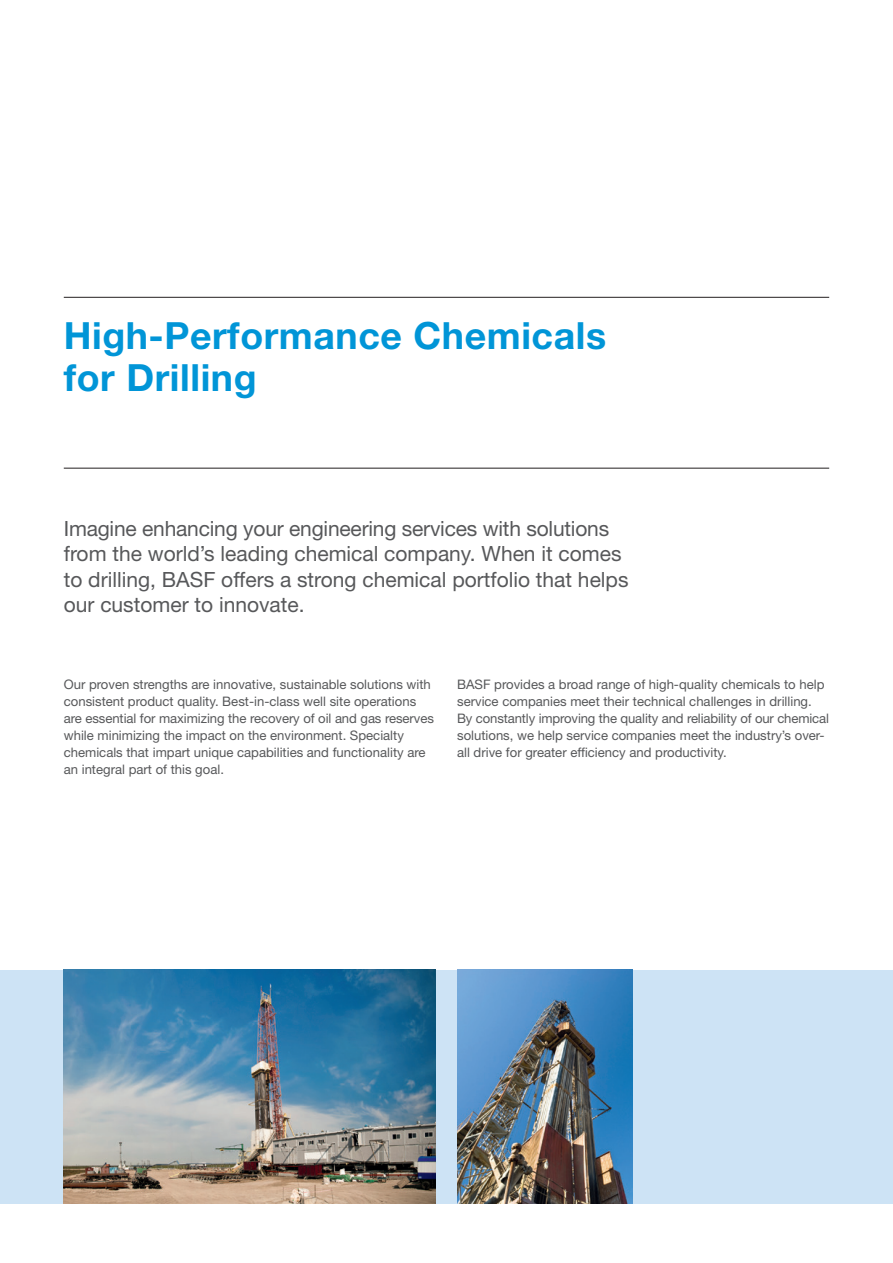
<style>
.page{position:relative;width:893px;height:1263px;background:#fff}
.page>*{position:absolute;margin:0;border:0;box-sizing:border-box;transform-origin:0 0}
.t1{font:700 37.5px/42.5px "Helvetica Neue LT Std";letter-spacing:.015em;color:#0195d7}
.t2{font:21px/25.5px "Helvetica Neue LT Std";color:#57585a}
.t3{font:13.2px/17px "Helvetica Neue LT Std";color:#57585a}
</style>
<div class="page">
<hr style="left:64px;top:297px;width:765px;height:1px;background:#231f20">
<hr style="left:64px;top:468px;width:765px;height:1px;background:#231f20">
<div style="left:0;top:969px;width:893px;height:234px;background:#cde3f5"></div>
<img style="left:64px;top:969px;width:372px;height:234px">
<img style="left:457px;top:969px;width:175px;height:234px">
<h1 class="t1" style="left:64px;top:313px;width:544px">High-Performance Chemicals for Drilling</h1>
<h2 class="t2" style="left:64px;top:515px;width:566px">Imagine enhancing your engineering services with solutions from the world’s leading chemical company. When it comes to drilling, BASF offers a strong chemical portfolio that helps our customer to innovate.</h2>
<p class="t3" style="left:64px;top:675px;width:372px">Our proven strengths are innovative, sustainable solutions with consistent product quality. Best-in-class well site operations are essential for maximizing the recovery of oil and gas reserves while minimizing the impact on the environment. Specialty chemicals that impart unique capabilities and functionality are an integral part of this goal.</p>
<p class="t3" style="left:457px;top:675px;width:373px">BASF provides a broad range of high-quality chemicals to help service companies meet their technical challenges in drilling.<br>By constantly improving the quality and reliability of our chemical solutions, we help service companies meet the industry’s over&shy;all drive for greater efficiency and productivity.</p>
</div>
